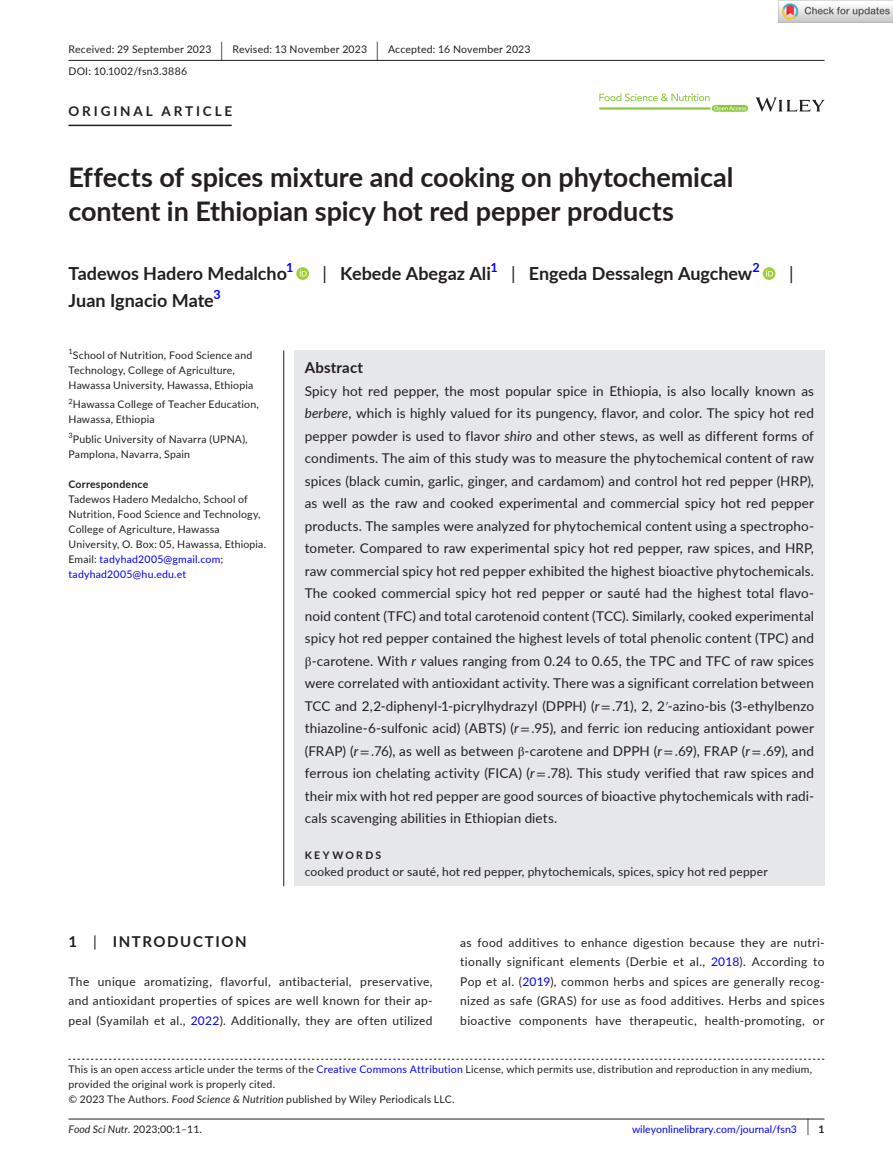
<style>
.page{position:relative;width:893px;height:1174px;background:#fff}
.page>*{position:absolute;margin:0;border:0;box-sizing:border-box;transform-origin:0 0}
.t1{font:700 27px/34.5px "Lato";color:#231f20}
.t2{font:700 18px "Lato";color:#231f20}
.t3{font:18px "Lato";color:#231f20}
.t4{font:700 15px "Lato";letter-spacing:.1em;color:#231f20}
.t5{font:700 15px "Lato";letter-spacing:.015em;color:#231f20}
.t6{font:13.5px/22.5px "Lato";letter-spacing:.01em;color:#231f20;text-align:justify}
.t7{font:700 13.5px "Lato";letter-spacing:.215em;color:#231f20}
.t8{font:700 12.6px "Lato";color:#00f}
.t9{font:12px/19.5px "Lato";letter-spacing:.025em;color:#231f20;text-align:justify}
.t10{font:10.5px/15px "Lato";letter-spacing:.02em;color:#231f20}
.t11{font:10.5px "Lato";color:#00f}
.t12{font:700 10.5px "Lato";letter-spacing:.02em;color:#231f20}
.t13{font:700 10.5px "Lato";letter-spacing:.22em;color:#231f20}
.t14{font:7.35px "Lato";color:#231f20}
.s1{font-size:19.65px}
.s2{font-weight:400}
.s3{color:#00f}
.s4{font-style:italic}
.s5{font-family:"STIX"}
.s6{font-size:17.4px;color:#231f20}
.s7{font-weight:700;color:#231f20}
</style>
<div class="page">
<hr style="left:68px;top:1118px;width:756px;height:1px;background:#231f20">
<svg style="left:756px;top:97px;width:68px;height:15px"></svg>
<svg style="left:599px;top:93px;width:149px;height:19px"></svg>
<hr style="left:68px;top:60px;width:756px;height:1px;background:#231f20">
<hr style="left:68px;top:125px;width:164px;height:1px;background:#231f20">
<svg style="left:296px;top:267px;width:13px;height:13px"></svg>
<svg style="left:300px;top:269px;width:7px;height:7px"></svg>
<svg style="left:763px;top:267px;width:12px;height:13px"></svg>
<svg style="left:766px;top:269px;width:7px;height:7px"></svg>
<svg style="left:68px;top:1058px;width:756px;height:1px"></svg>
<div style="left:294px;top:350px;width:530px;height:536px;background:#e6e7e9"></div>
<hr style="left:283px;top:350px;width:1px;height:536px;background:#231f20">
<img style="left:779px;top:0;width:114px;height:23px">
<p class="t10" style="left:68px;top:38px;width:464px;line-height:21.8px">Received: 29 September 2023 <span class="s1">|</span> Revised: 13 November 2023 <span class="s1">|</span> Accepted: 16 November 2023<br>DOI: 10.1002/fsn3.3886</p>
<p class="t7" style="left:68px;top:101px;width:165px">ORIGINAL ARTICLE</p>
<h1 class="t1" style="left:68px;top:159px;width:667px">Effects of spices mixture and cooking on phytochemical content in Ethiopian spicy hot red pepper products</h1>
<h2 class="t2" style="left:68px;top:260px;width:220px">Tadewos Hadero Medalcho</h2>
<p class="t8" style="left:286px;top:258px;width:9px">1</p>
<h2 class="t2" style="left:323px;top:260px;width:170px"><span class="s2">|</span> Kebede Abegaz Ali</h2>
<p class="t8" style="left:490px;top:258px;width:9px">1</p>
<h2 class="t2" style="left:511px;top:260px;width:243px"><span class="s2">|</span> Engeda Dessalegn Augchew</h2>
<p class="t8" style="left:752px;top:258px;width:9px">2</p>
<h2 class="t3" style="left:789px;top:260px;width:6px">|</h2>
<h2 class="t2" style="left:68px;top:287px;width:147px">Juan Ignacio Mate</h2>
<p class="t8" style="left:214px;top:285px;width:9px">3</p>
<p class="t14" style="left:68px;top:346px;width:6px">1</p>
<p class="t10" style="left:68px;top:347px;width:186px;text-indent:4px">School of Nutrition, Food Science and<br>Technology, College of Agriculture,<br>Hawassa University, Hawassa, Ethiopia</p>
<p class="t14" style="left:68px;top:396px;width:6px">2</p>
<p class="t10" style="left:68px;top:397px;width:192px;text-indent:4px">Hawassa College of Teacher Education,<br>Hawassa, Ethiopia</p>
<p class="t10" style="left:68px;top:431px;width:181px"><sup>3</sup>Public University of Navarra (UPNA),<br>Pamplona, Navarra, Spain</p>
<p class="t12" style="left:68px;top:476px;width:81px">Correspondence</p>
<p class="t10" style="left:68px;top:491px;width:199px">Tadewos Hadero Medalcho, School of Nutrition, Food Science and Technology, College of Agriculture, Hawassa University, O. Box: 05, Hawassa, Ethiopia.<br>Email: <span class="s3">tadyhad2005@gmail.com</span>; <span class="s3">tadyhad2005@hu.edu.et</span></p>
<p class="t5" style="left:305px;top:356px;width:60px">Abstract</p>
<p class="t6" style="left:305px;top:379px;width:511px">Spicy hot red pepper, the most popular spice in Ethiopia, is also locally known as <span class="s4">berbere</span>, which is highly valued for its pungency, flavor, and color. The spicy hot red pepper powder is used to flavor <span class="s4">shiro</span> and other stews, as well as different forms of condiments. The aim of this study was to measure the phytochemical content of raw spices (black cumin, garlic, ginger, and cardamom) and control hot red pepper (HRP), as well as the raw and cooked experimental and commercial spicy hot red pepper products. The samples were analyzed for phytochemical content using a spectropho&shy;tometer. Compared to raw experimental spicy hot red pepper, raw spices, and HRP, raw commercial spicy hot red pepper exhibited the highest bioactive phytochemicals.<br>The cooked commercial spicy hot red pepper or sauté had the highest total flavo&shy;noid content (TFC) and total carotenoid content (TCC). Similarly, cooked experimental spicy hot red pepper contained the highest levels of total phenolic content (TPC) and <span class="s5">β</span>-carotene. With <span class="s4">r</span> values ranging from 0.24 to 0.65, the TPC and TFC of raw spices were correlated with antioxidant activity. There was a significant correlation between TCC and 2,2-diphenyl-1-picrylhydrazyl (DPPH) (<span class="s4">r</span><span class="s5">=</span> .71), 2, 2<span class="s5">′</span>-azino-bis (3-ethylbenzo thiazoline-6-sulfonic acid) (ABTS) (<span class="s4">r</span><span class="s5">=</span> .95), and ferric ion reducing antioxidant power (FRAP) (<span class="s4">r</span><span class="s5">=</span> .76), as well as between <span class="s5">β</span>-carotene and DPPH (<span class="s4">r</span><span class="s5">=</span> .69), FRAP (<span class="s4">r</span><span class="s5">=</span> .69), and ferrous ion chelating activity (FICA) (<span class="s4">r</span><span class="s5">=</span> .78). This study verified that raw spices and their mix with hot red pepper are good sources of bioactive phytochemicals with radi&shy;cals scavenging abilities in Ethiopian diets.</p>
<p class="t13" style="left:305px;top:847px;width:78px">KEYWORDS</p>
<p class="t9" style="left:305px;top:861px;width:464px">cooked product or sauté, hot red pepper, phytochemicals, spices, spicy hot red pepper</p>
<p class="t4" style="left:68px;top:930px;width:180px">1 <span class="s2">|</span> INTRODUCTION</p>
<p class="t9" style="left:68px;top:971px;width:366px">The unique aromatizing, flavorful, antibacterial, preservative, and antioxidant properties of spices are well known for their ap&shy;peal (Syamilah et al., <span class="s3">2022</span>). Additionally, they are often utilized</p>
<p class="t9" style="left:460px;top:932px;width:366px">as food additives to enhance digestion because they are nutri&shy;tionally significant elements (Derbie et al., <span class="s3">2018</span>). According to Pop et al. (<span class="s3">2019</span>), common herbs and spices are generally recog&shy;nized as safe (GRAS) for use as food additives. Herbs and spices bioactive components have therapeutic, health-promoting, or</p>
<p class="t10" style="left:68px;top:1061px;width:745px">This is an open access article under the terms of the <span class="s3">Creative Commons Attribution</span> License, which permits use, distribution and reproduction in any medium, provided the original work is properly cited.<br>© 2023 The Authors. <span class="s4">Food Science &amp; Nutrition</span> published by Wiley Periodicals LLC.</p>
<p class="t10" style="left:68px;top:1121px;width:135px"><span class="s4">Food Sci Nutr.</span> 2023;00:1–11.</p>
<p class="t11" style="left:632px;top:1121px;width:194px">wileyonlinelibrary.com/journal/fsn3 <span class="s6">|</span> <span class="s7">1</span></p>
</div>
